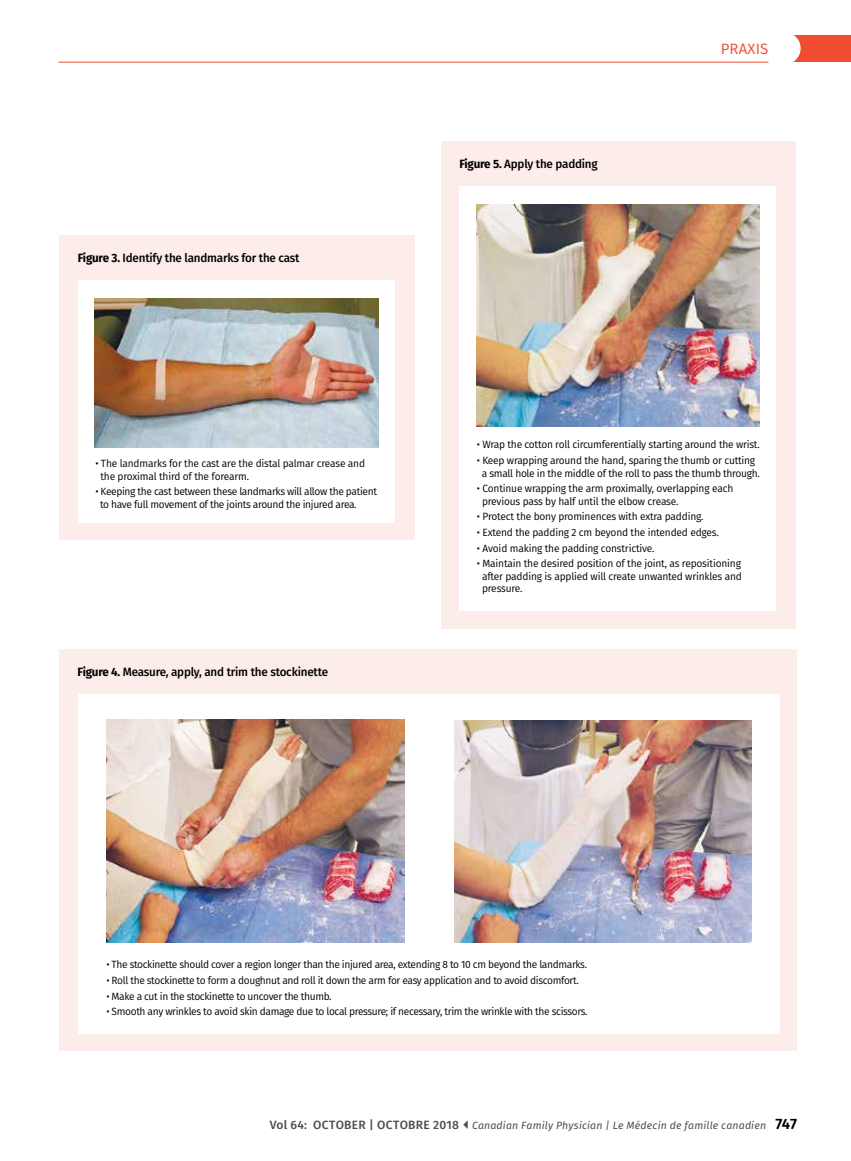
<style>
.page{position:relative;width:851px;height:1161px;background:#fff}
.page>*{position:absolute;margin:0;border:0;box-sizing:border-box;transform-origin:0 0}
.t1{font:15px "Fira Sans";letter-spacing:.01em;color:#f04c2f}
.t2{font:500 12px "Fira Sans";letter-spacing:-.015em;color:#000}
.t3{font:10.5px/12.6px "Fira Sans";letter-spacing:-.035em;color:#000}
.t4{font:10.5px/12.6px "Fira Sans";letter-spacing:-.015em;color:#000}
.t5{font:italic 10.5px "Fira Sans";letter-spacing:.015em;color:#4d4d4f}
.s1{font-weight:700}
.s2{font-weight:500;font-style:normal;font-size:12px}
.s3{font-weight:600;font-style:normal;font-size:15px;color:#000}
</style>
<div class="page">
<div style="left:793px;top:35px;width:57px;height:27px;background:#f04c2f"></div>
<div style="left:768px;top:32px;width:32px;height:32px;background:#fff;border-radius:50%"></div>
<hr style="left:58px;top:62px;width:710px;height:1px;background:#f04c2f">
<div style="left:60px;top:235px;width:354px;height:305px;background:#fdedea"></div>
<div style="left:78px;top:280px;width:316px;height:243px;background:#fff"></div>
<div style="left:59px;top:650px;width:737px;height:402px;background:#fdedea"></div>
<div style="left:78px;top:695px;width:701px;height:339px;background:#fff"></div>
<div style="left:441px;top:141px;width:354px;height:488px;background:#fdedea"></div>
<div style="left:460px;top:186px;width:316px;height:424px;background:#fff"></div>
<img style="left:94px;top:298px;width:284px;height:149px">
<img style="left:477px;top:205px;width:282px;height:222px">
<img style="left:106px;top:719px;width:298px;height:224px">
<img style="left:454px;top:721px;width:297px;height:222px">
<p class="t2" style="left:78px;top:248px;width:223px"><span class="s1">Figure 3.</span> Identify the landmarks for the cast</p>
<p class="t4" style="left:100px;top:457px;width:266px;text-indent:-5px">• The landmarks for the cast are the distal palmar crease and the proximal third of the forearm.</p>
<p class="t3" style="left:100px;top:485px;width:278px;text-indent:-5px">• Keeping the cast between these landmarks will allow the patient to have full movement of the joints around the injured area.</p>
<p class="t2" style="left:78px;top:663px;width:252px"><span class="s1">Figure 4.</span> Measure, apply, and trim the stockinette</p>
<p class="t2" style="left:459px;top:154px;width:140px"><span class="s1">Figure 5.</span> Apply the padding</p>
<h1 class="t1" style="left:720px;top:38px;width:49px">PRAXIS</h1>
<p class="t3" style="left:477px;top:438px;width:284px">• Wrap the cotton roll circumferentially starting around the wrist.</p>
<p class="t3" style="left:477px;top:454px;width:284px;text-align:center">• Keep wrapping around the hand, sparing the thumb or cutting a small hole in the middle of the roll to pass the thumb through.</p>
<p class="t4" style="left:482px;top:482px;width:253px;text-indent:-5px">• Continue wrapping the arm proximally, overlapping each previous pass by half until the elbow crease.</p>
<p class="t4" style="left:477px;top:510px;width:228px">• Protect the bony prominences with extra padding.</p>
<p class="t4" style="left:477px;top:526px;width:243px">• Extend the padding 2 cm beyond the intended edges.</p>
<p class="t4" style="left:477px;top:541px;width:179px">• Avoid making the padding constrictive.</p>
<p class="t3" style="left:482px;top:557px;width:261px;text-align:justify;text-indent:-5px">• Maintain the desired position of the joint, as repositioning after padding is applied will create unwanted wrinkles and pressure.</p>
<p class="t3" style="left:106px;top:958px;width:482px">• The stockinette should cover a region longer than the injured area, extending 8 to 10 cm beyond the landmarks.</p>
<p class="t3" style="left:106px;top:974px;width:474px">• Roll the stockinette to form a doughnut and roll it down the arm for easy application and to avoid discomfort.</p>
<p class="t3" style="left:106px;top:989px;width:227px">• Make a cut in the stockinette to uncover the thumb.</p>
<p class="t3" style="left:106px;top:1005px;width:482px">• Smooth any wrinkles to avoid skin damage due to local pressure; if necessary, trim the wrinkle with the scissors.</p>
<p class="t5" style="left:270px;top:1117px;width:528px"><span class="s2">Vol 64: OCTOBER | OCTOBRE 2018</span> Canadian Family Physician | Le Médecin de famille canadien <span class="s3">747</span></p>
</div>
